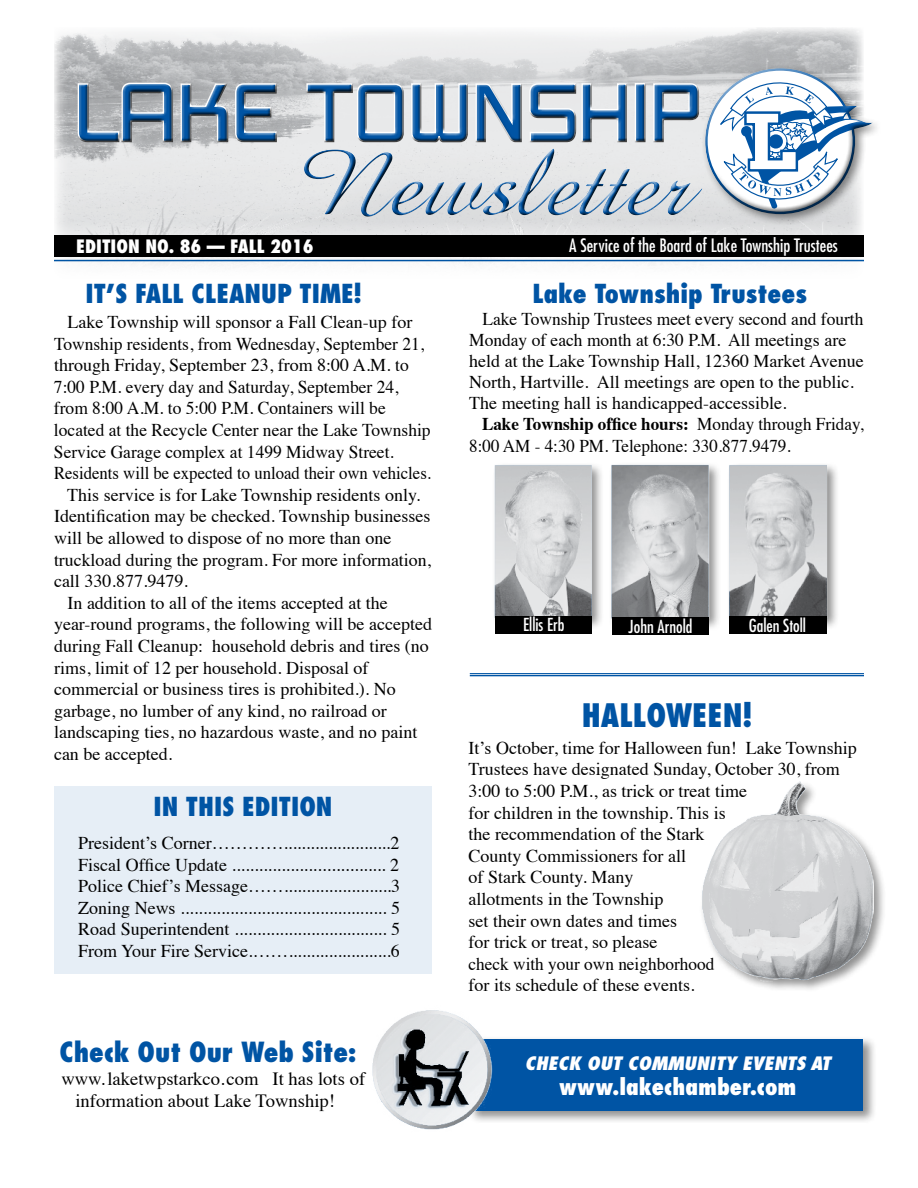
<style>
.page{position:relative;width:918px;height:1188px;background:#fff}
.page>*{position:absolute;margin:0;border:0;box-sizing:border-box;transform-origin:0 0}
.t1{font:800 condensed 31.5px "Futura";color:#0054a4}
.t2{font:800 condensed 27px "Futura";color:#0054a4}
.t3{font:800 condensed 25.5px "Futura";color:#0054a4}
.t4{font:800 condensed 22.5px "Futura";color:#fff}
.t5{font:18.6px/22.4px "Times";color:#000}
.t6{font:18px/21.6px "Times";color:#000}
.t7{font:18px/21.6px "Times";color:#000;scale:.95 1}
.t8{font:18px "Times";color:#000;scale:.93 1}
.t9{font:condensed 18px "Futura";color:#fff}
.t10{font:italic 800 condensed 18px "Futura";color:#fff;scale:1.1 1}
.t11{font:800 condensed 18px "Futura";color:#fff}
.t12{font:condensed 17.4px "Futura";color:#fff}
.s1{font-weight:700}
</style>
<div class="page">
<div style="left:699px;top:782px;width:187px;height:211px;background:#000;opacity:.44"></div>
<img style="left:699px;top:782px;width:174px;height:200px">
<div style="left:54px;top:26px;width:811px;height:280px;background:#fff;opacity:.85"></div>
<div style="left:701px;top:64px;width:182px;height:162px;background:#000;opacity:.45"></div>
<svg style="left:77px;top:67px;width:630px;height:150px;background:#b4c1cd"></svg>
<div style="left:700px;top:63px;width:174px;height:116px;background:#fff;opacity:.55"></div>
<div style="left:707px;top:92px;width:167px;height:127px;background:#000;opacity:.55"></div>
<div style="left:54px;top:236px;width:809px;height:21px;background:#000"></div>
<hr style="left:54px;top:260px;width:810px;height:1px;background:#0054a4">
<img style="left:494px;top:464px;width:343px;height:158px">
<div style="left:496px;top:616px;width:96px;height:17px;background:#000"></div>
<div style="left:612px;top:617px;width:97px;height:18px;background:#000"></div>
<div style="left:729px;top:617px;width:97px;height:17px;background:#000"></div>
<div style="left:54px;top:786px;width:378px;height:188px;background:#e6eef6"></div>
<div style="left:468px;top:1036px;width:409px;height:88px;background:#000;opacity:.44"></div>
<div style="left:471px;top:1039px;width:392px;height:72px;background:#0054a4"></div>
<img style="left:372px;top:1010px;width:126px;height:120px">
<hr style="left:470px;top:675px;width:394px;height:1px;background:#0054a4">
<hr style="left:470px;top:673px;width:394px;height:1px;background:#0054a4">
<p class="t11" style="left:76px;top:235px;width:239px">EDITION NO. 86 — FALL 2016</p>
<p class="t9" style="left:569px;top:234px;width:270px">A Service of the Board of Lake Township Trustees</p>
<h3 class="t3" style="left:533px;top:277px;width:276px">Lake Township Trustees</h3>
<p class="t6" style="left:469px;top:307px;width:396px;line-height:21px;text-indent:13px">Lake Township Trustees meet every second and fourth Monday of each month at 6:30 P.M. All meetings are held at the Lake Township Hall, 12360 Market Avenue North, Hartville. All meetings are open to the public.<br>The meeting hall is handicapped-accessible.</p>
<p class="t7" style="left:469px;top:412px;width:417px;text-indent:13px"><span class="s1">Lake Township office hours:</span> Monday through Friday,<br>8:00 AM - 4:30 PM. Telephone: 330.877.9479.</p>
<h3 class="t3" style="left:86px;top:277px;width:278px">IT’S FALL CLEANUP TIME!</h3>
<p class="t6" style="left:68px;top:310px;width:346px">Lake Township will sponsor a Fall Clean-up for</p>
<p class="t6" style="left:54px;top:331px;width:372px">Township residents, from Wednesday, September 21,</p>
<p class="t6" style="left:54px;top:353px;width:356px">through Friday, September 23, from 8:00 A.M. to</p>
<p class="t6" style="left:54px;top:374px;width:346px">7:00 P.M. every day and Saturday, September 24,</p>
<p class="t6" style="left:54px;top:396px;width:333px">from 8:00 A.M. to 5:00 P.M. Containers will be</p>
<p class="t6" style="left:54px;top:418px;width:378px">located at the Recycle Center near the Lake Township</p>
<p class="t6" style="left:54px;top:439px;width:341px">Service Garage complex at 1499 Midway Street.</p>
<p class="t8" style="left:54px;top:456px;width:407px">Residents will be expected to unload their own vehicles.</p>
<p class="t6" style="left:67px;top:482px;width:355px">This service is for Lake Township residents only.</p>
<p class="t6" style="left:54px;top:504px;width:378px">Identification may be checked. Township businesses</p>
<p class="t6" style="left:54px;top:526px;width:339px">will be allowed to dispose of no more than one</p>
<p class="t6" style="left:54px;top:547px;width:379px">truckload during the program. For more information,</p>
<p class="t6" style="left:54px;top:569px;width:135px">call 330.877.9479.</p>
<p class="t6" style="left:68px;top:590px;width:322px">In addition to all of the items accepted at the</p>
<p class="t6" style="left:54px;top:612px;width:380px">year-round programs, the following will be accepted</p>
<p class="t6" style="left:54px;top:634px;width:376px">during Fall Cleanup: household debris and tires (no</p>
<p class="t6" style="left:54px;top:655px;width:316px">rims, limit of 12 per household. Disposal of</p>
<p class="t6" style="left:54px;top:677px;width:343px">commercial or business tires is prohibited.). No</p>
<p class="t6" style="left:54px;top:698px;width:334px">garbage, no lumber of any kind, no railroad or</p>
<p class="t6" style="left:54px;top:720px;width:365px">landscaping ties, no hazardous waste, and no paint</p>
<p class="t6" style="left:54px;top:742px;width:120px">can be accepted.</p>
<p class="t12" style="left:523px;top:614px;width:43px">Ellis Erb</p>
<p class="t12" style="left:629px;top:615px;width:65px">John Arnold</p>
<p class="t12" style="left:749px;top:614px;width:59px">Galen Stoll</p>
<h1 class="t1" style="left:582px;top:695px;width:172px">HALLOWEEN!</h1>
<p class="t6" style="left:469px;top:735px;width:390px">It’s October, time for Halloween fun! Lake Township Trustees have designated Sunday, October 30, from 3:00 to 5:00 P.M., as trick or treat time<br>for children in the township. This is<br>the recommendation of the Stark<br>County Commissioners for all<br>of Stark County. Many<br>allotments in the Township<br>set their own dates and times<br>for trick or treat, so please<br>check with your own neighborhood<br>for its schedule of these events.</p>
<h3 class="t3" style="left:153px;top:790px;width:181px">IN THIS EDITION</h3>
<p class="t6" style="left:78px;top:831px;width:324px;text-align:justify">President’s Corner…………........................2<br>Fiscal Office Update .................................. 2<br>Police Chief’s Message……........................3<br>Zoning News .............................................. 5<br>Road Superintendent .................................. 5<br>From Your Fire Service.…….......................6</p>
<h2 class="t2" style="left:59px;top:1034px;width:298px">Check Out Our Web Site:</h2>
<p class="t5" style="left:75px;top:1066px;width:291px;text-indent:-14px">www.laketwpstarkco.com It has lots of information about Lake Township!</p>
<p class="t10" style="left:525px;top:1051px;width:279px">CHECK OUT COMMUNITY EVENTS AT</p>
<p class="t4" style="left:559px;top:1072px;width:239px">www.lakechamber.com</p>
</div>
